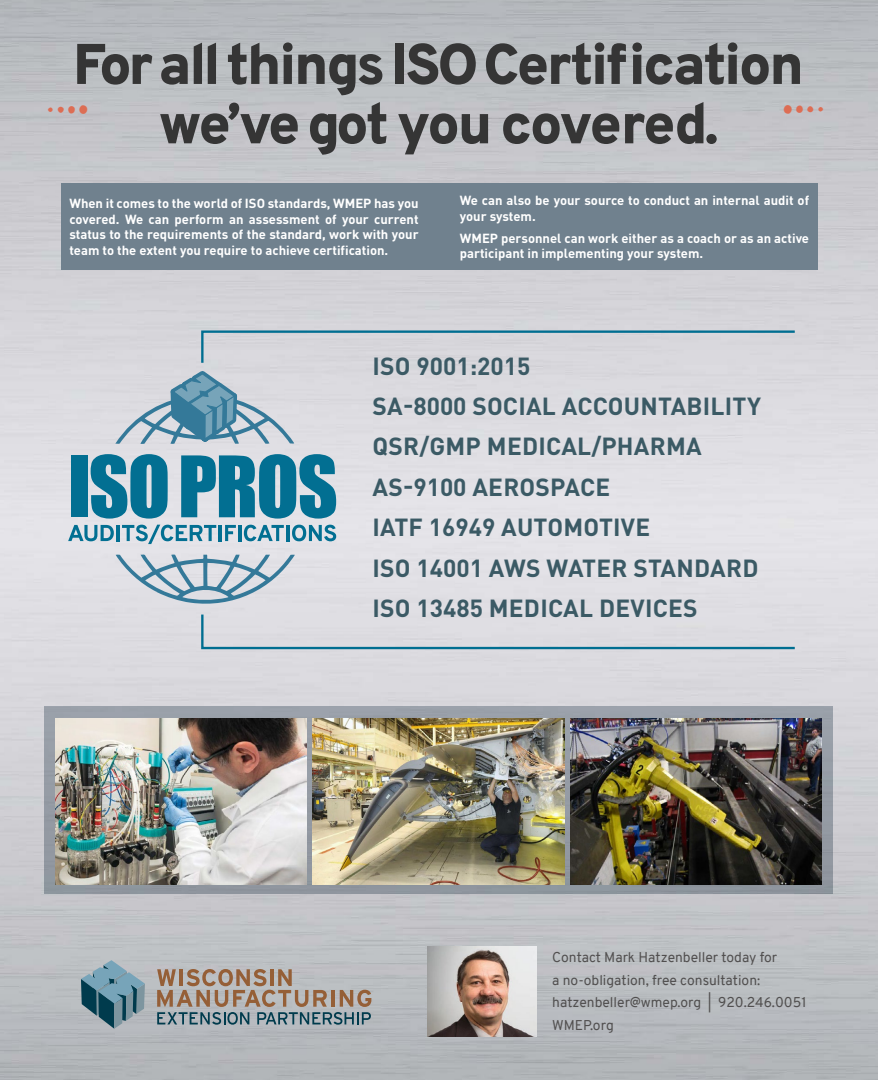
<style>
.page{position:relative;width:878px;height:1080px;background:#fff}
.page>*{position:absolute;margin:0;border:0;box-sizing:border-box;transform-origin:0 0}
.t1{font:900 57.15px/59.4px "Overpass";letter-spacing:-.045em;color:#353535;text-align:center}
.t2{font:700 24.45px/40.3px "DIN Pro";letter-spacing:.01em;color:#3b5a65}
.t3{font:13.8px/22.5px "Overpass";color:#514f4f}
.t4{font:700 13.05px/15.6px "DIN Pro";color:#fff}
</style>
<div class="page">
<svg style="left:44px;top:706px;width:788px;height:188px;background:#959aa1"></svg>
<svg style="left:200px;top:612px;width:597px;height:38px;background:#cfd5dc"></svg>
<img style="left:427px;top:947px;width:109px;height:90px">
<svg style="left:81px;top:960px;width:64px;height:69px;background:#73929f"></svg>
<svg style="left:157px;top:969px;width:214px;height:56px;background:#a09b96"></svg>
<img style="left:56px;top:719px;width:251px;height:165px">
<img style="left:313px;top:719px;width:251px;height:165px">
<img style="left:570px;top:719px;width:251px;height:165px">
<div style="left:61px;top:184px;width:756px;height:86px;background:#70818e"></div>
<svg style="left:68px;top:329px;width:729px;height:275px;background:#c8d1da"></svg>
<svg style="left:48px;top:106px;width:39px;height:8px"></svg>
<svg style="left:784px;top:106px;width:39px;height:8px"></svg>
<h1 class="t1" style="left:73px;top:35px;width:732px">For all things ISO Certification we’ve got you covered.</h1>
<p class="t4" style="left:69px;top:194px;width:351px;text-align:justify">When it comes to the world of ISO standards, WMEP has you covered. We can perform an assessment of your current status to the requirements of the standard, work with your team to the extent you require to achieve certification.</p>
<p class="t4" style="left:460px;top:191px;width:351px">We can also be your source to conduct an internal audit of your system.</p>
<p class="t4" style="left:460px;top:229px;width:351px">WMEP personnel can work either as a coach or as an active participant in implementing your system.</p>
<h2 class="t2" style="left:372px;top:343px;width:390px">ISO 9001:2015<br>SA-8000 SOCIAL ACCOUNTABILITY<br>QSR/GMP MEDICAL/PHARMA<br>AS-9100 AEROSPACE<br>IATF 16949 AUTOMOTIVE<br>ISO 14001 AWS WATER STANDARD<br>ISO 13485 MEDICAL DEVICES</h2>
<p class="t3" style="left:552px;top:946px;width:256px">Contact Mark Hatzenbeller today for<br>a no-obligation, free consultation: hatzenbeller@wmep.org | 920.246.0051<br>WMEP.org</p>
</div>
